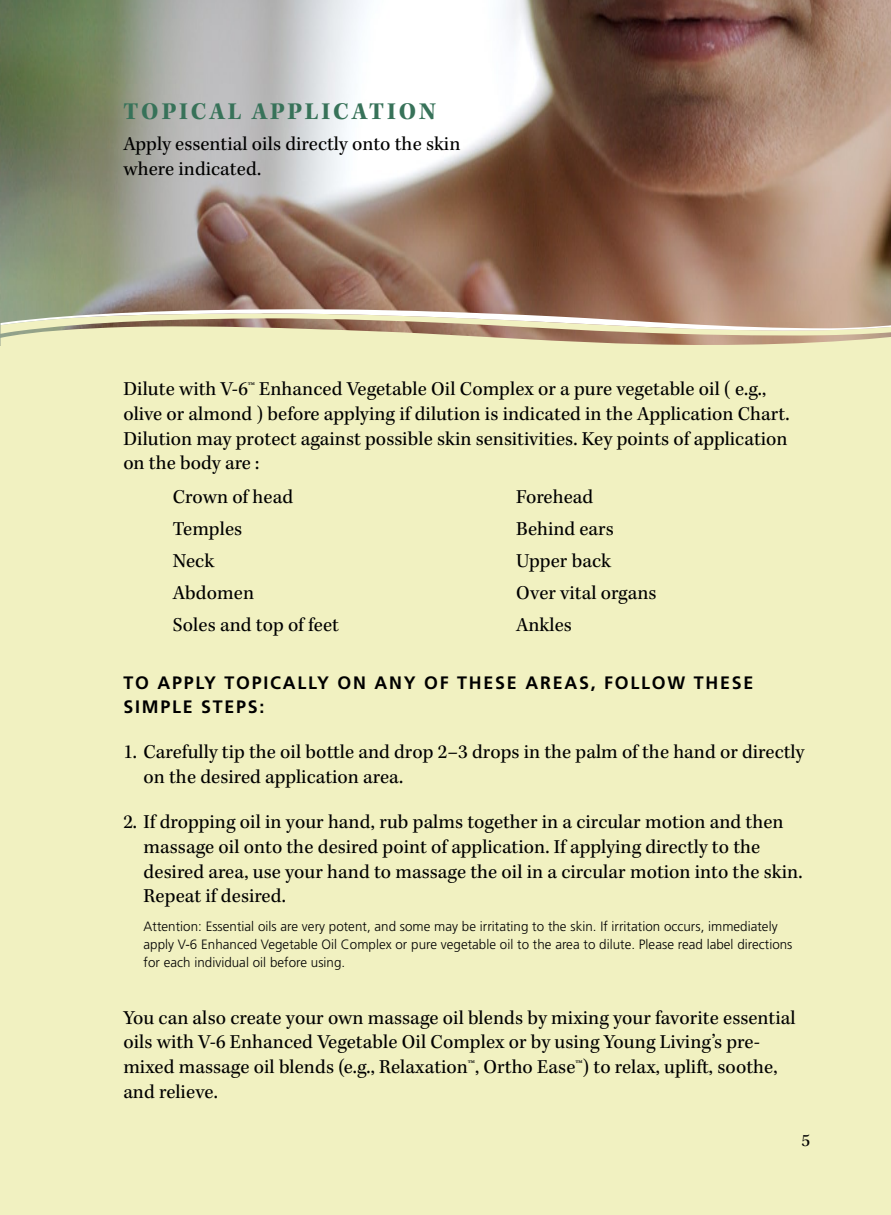
<style>
.page{position:relative;width:891px;height:1215px;background:#f1f1c1}
.page>*{position:absolute;margin:0;border:0;box-sizing:border-box;transform-origin:0 0}
.t1{font:700 24.75px "Kepler Std";letter-spacing:.115em;color:#377259}
.t2{font:20.25px/24.8px "Kepler Std";color:#000}
.t3{font:700 18px/24.8px "Frutiger";letter-spacing:.1em;color:#000}
.t4{font:300 13.5px/18px "Frutiger";letter-spacing:.005em;color:#000}
</style>
<div class="page">
<img style="left:0;top:0;width:891px;height:345px">
<svg style="left:1px;top:337px;width:890px;height:8px"></svg>
<svg style="left:1px;top:309px;width:890px;height:28px"></svg>
<p class="t1" style="left:123px;top:97px;width:314px">TOPICAL APPLICATION</p>
<p class="t2" style="left:123px;top:132px;width:339px">Apply essential oils directly onto the skin where indicated.</p>
<p class="t2" style="left:123px;top:377px;width:668px">Dilute with V-6™ Enhanced Vegetable Oil Complex or a pure vegetable oil ( e.g., olive or almond ) before applying if dilution is indicated in the Application Chart.<br>Dilution may protect against possible skin sensitivities. Key points of application on the body are :</p>
<p class="t2" style="left:173px;top:485px;width:122px">Crown of head</p>
<p class="t2" style="left:516px;top:485px;width:79px">Forehead</p>
<p class="t2" style="left:173px;top:517px;width:71px">Temples</p>
<p class="t2" style="left:516px;top:517px;width:99px">Behind ears</p>
<p class="t2" style="left:173px;top:549px;width:43px">Neck</p>
<p class="t2" style="left:516px;top:549px;width:96px">Upper back</p>
<p class="t2" style="left:173px;top:581px;width:83px">Abdomen</p>
<p class="t2" style="left:516px;top:581px;width:142px">Over vital organs</p>
<p class="t2" style="left:173px;top:614px;width:168px">Soles and top of feet</p>
<p class="t2" style="left:516px;top:614px;width:57px">Ankles</p>
<p class="t3" style="left:123px;top:670px;width:629px">TO APPLY TOPICALLY O N ANY O F THESE AREAS, FO LLOW THESE<br>SIMPLE STEPS:</p>
<p class="t2" style="left:144px;top:741px;width:662px;text-indent:-20px">1. Carefully tip the oil bottle and drop 2–3 drops in the palm of the hand or directly on the desired application area.</p>
<p class="t2" style="left:144px;top:810px;width:661px;text-indent:-20px">2. If dropping oil in your hand, rub palms together in a circular motion and then massage oil onto the desired point of application. If applying directly to the desired area, use your hand to massage the oil in a circular motion into the skin.<br>Repeat if desired.</p>
<p class="t4" style="left:144px;top:917px;width:650px">Attention: Essential oils are very potent, and some may be irritating to the skin. If irritation occurs, immediately apply V-6 Enhanced Vegetable Oil Complex or pure vegetable oil to the area to dilute. Please read label directions for each individual oil before using.</p>
<p class="t2" style="left:123px;top:1006px;width:674px">You can also create your own massage oil blends by mixing your favorite essential oils with V-6 Enhanced Vegetable Oil Complex or by using Young Living’s pre&shy;mixed massage oil blends (e.g., Relaxation™, Ortho Ease™) to relax, uplift, soothe, and relieve.</p>
</div>
